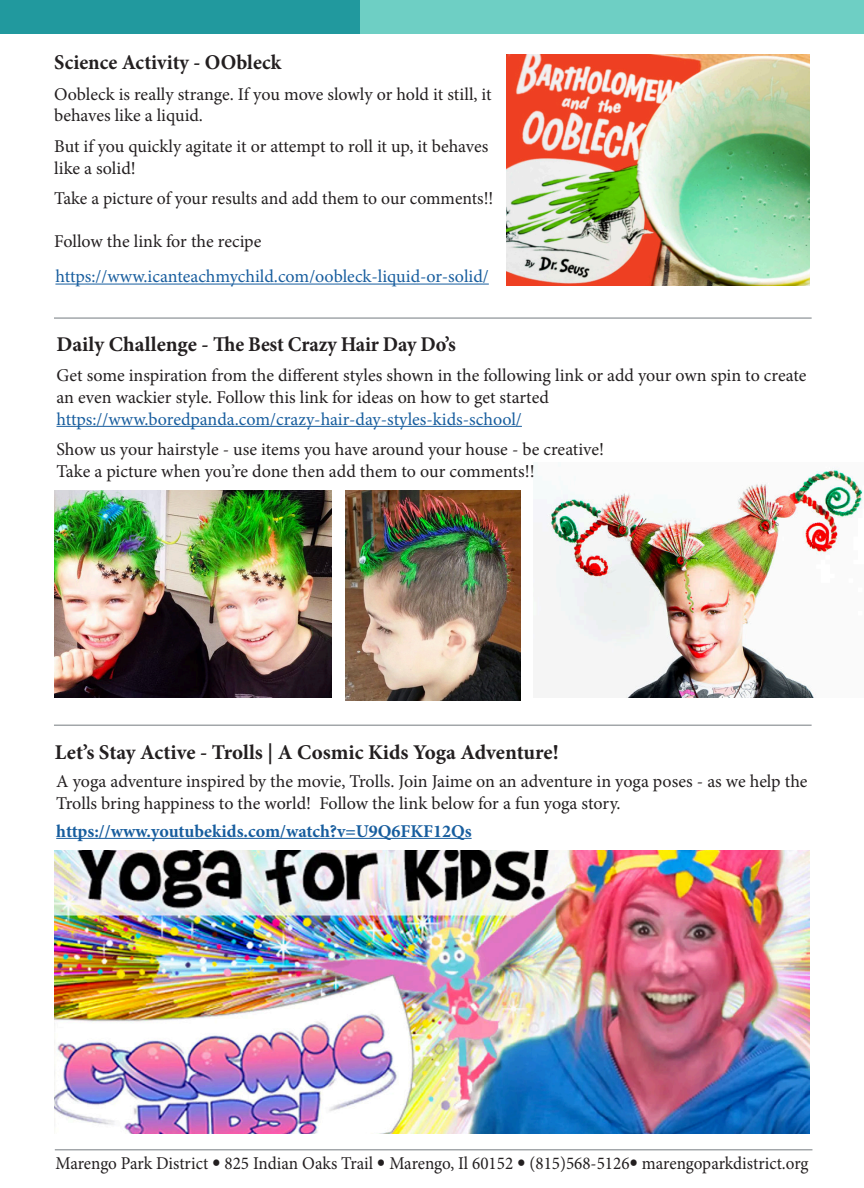
<style>
.page{position:relative;width:864px;height:1188px;background:#fff}
.page>*{position:absolute;margin:0;border:0;box-sizing:border-box;transform-origin:0 0}
.t1{font:700 21px "Minion Pro";color:#231f20}
.t2{font:18px/21.6px "Minion Pro";letter-spacing:-.005em;color:#231f20}
.t3{font:18px "Minion Pro";color:#175d9e}
.t4{font:18px "Minion Pro";letter-spacing:-.005em;color:#231f20;scale:.95 1}
.t5{font:700 18px "Minion Pro";color:#175d9e}
.s1{font-family:"Avenir"}
</style>
<div class="page">
<hr style="left:55px;top:1149px;width:757px;height:1px;background:#454d54">
<div style="left:360px;top:0;width:504px;height:34px;background:#6ecfc4"></div>
<div style="left:0;top:0;width:360px;height:34px;background:#21999e"></div>
<img style="left:546px;top:468px;width:317px;height:229px">
<img style="left:54px;top:491px;width:278px;height:206px">
<img style="left:346px;top:491px;width:174px;height:209px">
<hr style="left:56px;top:838px;width:416px;height:1px;background:#175d9e">
<hr style="left:54px;top:317px;width:758px;height:2px;background:#454d54">
<hr style="left:55px;top:284px;width:434px;height:1px;background:#175d9e">
<hr style="left:56px;top:426px;width:466px;height:1px;background:#175d9e">
<img style="left:506px;top:54px;width:304px;height:231px">
<hr style="left:54px;top:724px;width:758px;height:2px;background:#454d54">
<img style="left:54px;top:850px;width:756px;height:284px">
<p class="t1" style="left:54px;top:48px;width:229px">Science Activity - OObleck</p>
<p class="t2" style="left:54px;top:83px;width:439px">Oobleck is really strange. If you move slowly or hold it still, it behaves like a liquid.</p>
<p class="t2" style="left:54px;top:136px;width:436px">But if you quickly agitate it or attempt to roll it up, it behaves like a solid!</p>
<p class="t2" style="left:54px;top:188px;width:441px">Take a picture of your results and add them to our comments!!</p>
<p class="t2" style="left:54px;top:231px;width:209px">Follow the link for the recipe</p>
<p class="t3" style="left:55px;top:264px;width:435px">https://www.icanteachmychild.com/oobleck-liquid-or-solid/</p>
<p class="t1" style="left:56px;top:329px;width:401px">Daily Challenge - The Best Crazy Hair Day Do’s</p>
<p class="t2" style="left:56px;top:365px;width:751px">Get some inspiration from the different styles shown in the following link or add your own spin to create an even wackier style. Follow this link for ideas on how to get started</p>
<p class="t3" style="left:56px;top:407px;width:467px">https://www.boredpanda.com/crazy-hair-day-styles-kids-school/</p>
<p class="t2" style="left:56px;top:439px;width:549px">Show us your hairstyle - use items you have around your house - be creative!</p>
<p class="t2" style="left:56px;top:460px;width:480px">Take a picture when you’re done then add them to our comments!!</p>
<p class="t1" style="left:55px;top:738px;width:505px">Let’s Stay Active - Trolls | A Cosmic Kids Yoga Adventure!</p>
<p class="t2" style="left:56px;top:771px;width:753px">A yoga adventure inspired by the movie, Trolls. Join Jaime on an adventure in yoga poses - as we help the<br>Trolls bring happiness to the world! Follow the link below for a fun yoga story.</p>
<p class="t5" style="left:56px;top:818px;width:417px">https://www.youtubekids.com/watch?v=U9Q6FKF12Qs</p>
<p class="t4" style="left:55px;top:1151px;width:794px">Marengo Park District <span class="s1">•</span> 825 Indian Oaks Trail <span class="s1">•</span> Marengo, Il 60152 <span class="s1">•</span> (815)568-5126<span class="s1">•</span> marengoparkdistrict.org</p>
</div>
